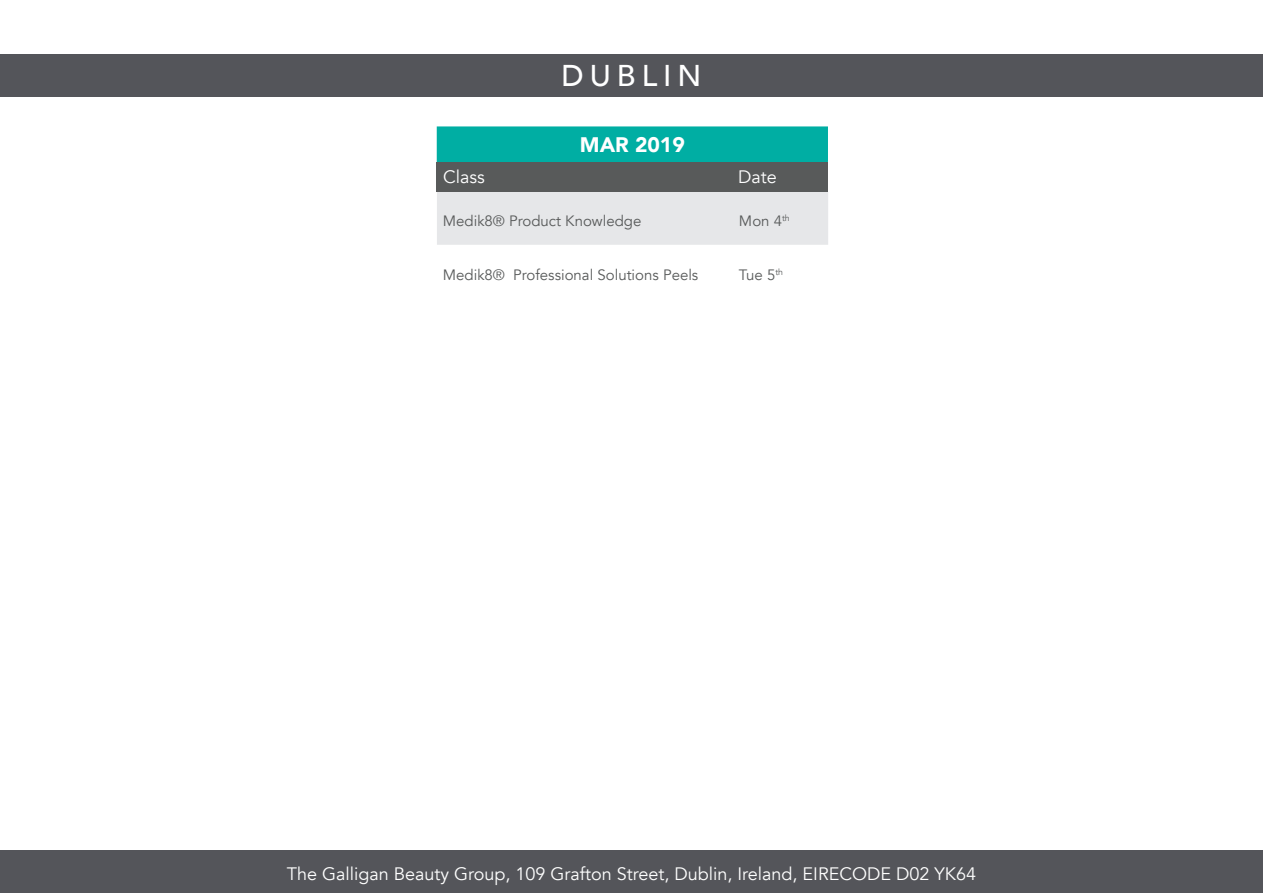
<style>
.page{position:relative;width:1263px;height:893px;background:#fff}
.page>*{position:absolute;margin:0;border:0;box-sizing:border-box;transform-origin:0 0}
.t1{font:500 30px "Avenir";letter-spacing:.2em;color:#fff}
.t2{font:900 21px "Avenir";color:#fff}
.t3{font:18px "Avenir";color:#fff}
.t4{font:15px "Avenir";color:#585a5a}
</style>
<div class="page">
<div style="left:0;top:54px;width:1263px;height:43px;background:#54555a"></div>
<div style="left:437px;top:127px;width:390px;height:34px;background:#00aea3"></div>
<div style="left:437px;top:126px;width:391px;height:36px;border:2px solid #00aea3"></div>
<div style="left:437px;top:162px;width:391px;height:30px;background:#585a5a"></div>
<div style="left:437px;top:192px;width:391px;height:53px;background:#e6e7e9"></div>
<div style="left:0;top:850px;width:1263px;height:43px;background:#54555a"></div>
<p class="t1" style="left:561px;top:49px;width:142px">DUBLIN</p>
<p class="t2" style="left:580px;top:126px;width:106px">MAR 2019</p>
<p class="t3" style="left:443px;top:166px;width:43px">Class</p>
<p class="t3" style="left:738px;top:166px;width:40px">Date</p>
<p class="t4" style="left:443px;top:212px;width:200px">Medik8® Product Knowledge</p>
<p class="t4" style="left:739px;top:212px;width:52px">Mon 4<sup>th</sup></p>
<p class="t4" style="left:443px;top:266px;width:257px">Medik8® Professional Solutions Peels</p>
<p class="t4" style="left:739px;top:266px;width:46px">Tue 5<sup>th</sup></p>
<p class="t3" style="left:287px;top:863px;width:691px">The Galligan Beauty Group, 109 Grafton Street, Dublin, Ireland, EIRECODE D02 YK64</p>
</div>
